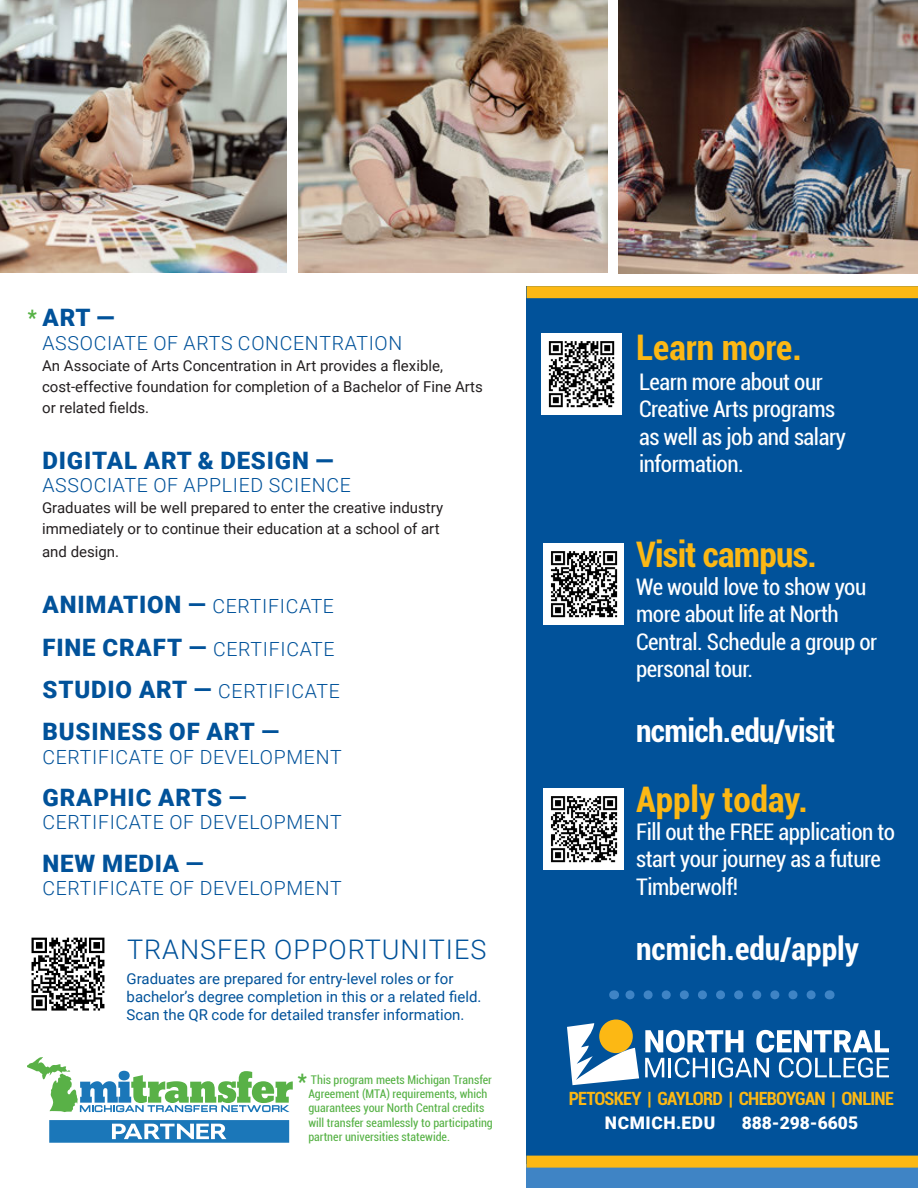
<style>
.page{position:relative;width:918px;height:1188px;background:#fff}
.page>*{position:absolute;margin:0;border:0;box-sizing:border-box;transform-origin:0 0}
.t1{font:700 condensed 35.25px "Roboto";color:#fcb814}
.t2{font:700 condensed 35.25px "Roboto";letter-spacing:-.02em;color:#fcb814}
.t3{font:700 condensed 31.5px "Roboto";letter-spacing:-.01em;color:#fff}
.t4{font:300 27px "Roboto";letter-spacing:.035em;color:#01529a}
.t5{font:condensed 27px "Roboto";color:#57b246}
.t6{font:900 24px "Roboto";letter-spacing:.035em;color:#01529a}
.t7{font:condensed 22.95px/27.5px "Roboto";letter-spacing:-.02em;color:#fff}
.t8{font:300 19.5px "Roboto";letter-spacing:.035em;color:#01529a}
.t9{font:700 condensed 18.3px "Roboto";letter-spacing:-.04em;color:#fcb814}
.t10{font:900 17.4px "Roboto";letter-spacing:.015em;color:#fff}
.t11{font:900 17.4px "Roboto";letter-spacing:.035em;color:#fff}
.t12{font:15px/21px "Roboto";color:#231f20}
.t13{font:15px/18px "Roboto";color:#01529a}
.t14{font:condensed 12px/14.4px "Roboto";color:#57b246}
.s1{font-weight:900;font-size:24px}
.s2{font-weight:700;font-size:24px}
.s3{font-weight:700}
</style>
<div class="page">
<div style="left:526px;top:286px;width:392px;height:896px;background:#01529a"></div>
<div style="left:527px;top:286px;width:391px;height:12px;background:#fcb814"></div>
<div style="left:526px;top:1164px;width:392px;height:24px;background:#3f84c5"></div>
<img style="left:543px;top:543px;width:81px;height:81px">
<img style="left:543px;top:789px;width:81px;height:81px">
<div style="left:526px;top:1156px;width:392px;height:12px;background:#fcb814"></div>
<div style="left:599px;top:1020px;width:34px;height:33px;background:#fcb814;border-radius:50%"></div>
<svg style="left:567px;top:1023px;width:72px;height:62px"></svg>
<svg style="left:645px;top:1030px;width:244px;height:48px"></svg>
<svg style="left:625px;top:990px;width:186px;height:9px"></svg>
<img style="left:298px;top:0;width:310px;height:273px">
<img style="left:0;top:0;width:286px;height:272px">
<img style="left:619px;top:0;width:299px;height:273px">
<img style="left:541px;top:334px;width:81px;height:80px">
<svg style="left:49px;top:1120px;width:240px;height:23px;background:#448fc5"></svg>
<svg style="left:27px;top:1057px;width:266px;height:55px"></svg>
<svg style="left:32px;top:938px;width:72px;height:73px"></svg>
<p class="t6" style="left:43px;top:301px;width:73px">ART —</p>
<p class="t8" style="left:42px;top:329px;width:361px">ASSOCIATE OF ARTS CONCENTRATION</p>
<p class="t12" style="left:42px;top:354px;width:442px">An Associate of Arts Concentration in Art provides a flexible, cost-effective foundation for completion of a Bachelor of Fine Arts or related fields.</p>
<p class="t6" style="left:43px;top:443px;width:292px">DIGITAL ART &amp; DESIGN —</p>
<p class="t8" style="left:42px;top:471px;width:310px">ASSOCIATE OF APPLIED SCIENCE</p>
<p class="t12" style="left:42px;top:497px;width:403px">Graduates will be well prepared to enter the creative industry immediately or to continue their education at a school of art</p>
<p class="t12" style="left:42px;top:541px;width:79px">and design.</p>
<p class="t8" style="left:43px;top:593px;width:293px"><span class="s1">ANIMATION</span> <span class="s2">—</span> CERTIFICATE</p>
<p class="t8" style="left:43px;top:635px;width:294px"><span class="s1">FINE CRAFT</span> <span class="s2">—</span> CERTIFICATE</p>
<p class="t8" style="left:43px;top:677px;width:299px"><span class="s1">STUDIO ART</span> <span class="s2">—</span> CERTIFICATE</p>
<p class="t6" style="left:43px;top:715px;width:239px">BUSINESS OF ART <span class="s3">—</span></p>
<p class="t8" style="left:42px;top:743px;width:301px">CERTIFICATE OF DEVELOPMENT</p>
<p class="t6" style="left:43px;top:781px;width:206px">GRAPHIC ARTS <span class="s3">—</span></p>
<p class="t8" style="left:42px;top:809px;width:301px">CERTIFICATE OF DEVELOPMENT</p>
<p class="t6" style="left:43px;top:846px;width:163px">NEW MEDIA <span class="s3">—</span></p>
<p class="t8" style="left:42px;top:874px;width:301px">CERTIFICATE OF DEVELOPMENT</p>
<p class="t5" style="left:27px;top:295px;width:12px">*</p>
<p class="t4" style="left:127px;top:931px;width:361px">TRANSFER OPPORTUNITIES</p>
<p class="t13" style="left:127px;top:969px;width:356px">Graduates are prepared for entry-level roles or for bachelor’s degree completion in this or a related field.<br>Scan the QR code for detailed transfer information.</p>
<p class="t5" style="left:297px;top:1059px;width:12px">*</p>
<p class="t14" style="left:308px;top:1072px;width:186px">This program meets Michigan Transfer Agreement (MTA) requirements, which guarantees your North Central credits will transfer seamlessly to participating partner universities statewide.</p>
<h1 class="t1" style="left:636px;top:323px;width:167px">Learn more.</h1>
<p class="t7" style="left:639px;top:367px;width:208px">Learn more about our<br>Creative Arts programs as well as job and salary information.</p>
<h1 class="t2" style="left:636px;top:530px;width:182px">Visit campus.</h1>
<h3 class="t7" style="left:636px;top:572px;width:243px">We would love to show you more about life at North<br>Central. Schedule a group or personal tour.</h3>
<h2 class="t3" style="left:636px;top:709px;width:201px">ncmich.edu/visit</h2>
<h1 class="t1" style="left:636px;top:775px;width:173px">Apply today.</h1>
<h3 class="t7" style="left:636px;top:817px;width:261px">Fill out the FREE application to start your journey as a future<br>Timberwolf!</h3>
<h2 class="t3" style="left:636px;top:927px;width:224px">ncmich.edu/apply</h2>
<p class="t9" style="left:569px;top:1085px;width:327px">PETOSKEY | GAYLORD | CHEBOYGAN | ONLINE</p>
<p class="t11" style="left:605px;top:1111px;width:112px">NCMICH.EDU</p>
<p class="t10" style="left:742px;top:1111px;width:118px">888-298-6605</p>
</div>
